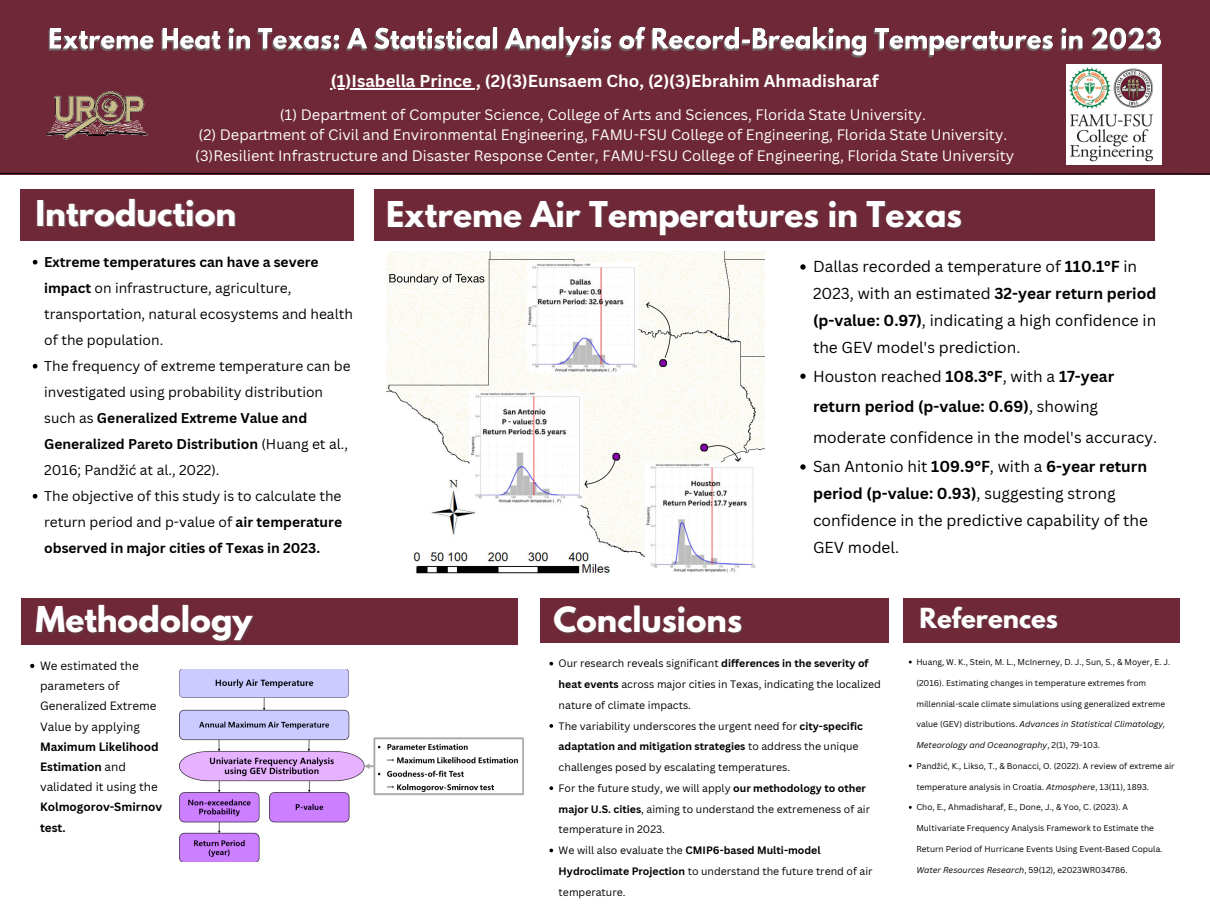
<style>
.page{position:relative;width:1210px;height:908px;background:#fff}
.page>*{position:absolute;margin:0;border:0;box-sizing:border-box;transform-origin:0 0}
.t1{font:700 31.5px "League Spartan";color:#fff}
.t2{font:700 30.8px "League Spartan";color:#fff}
.t3{font:700 24.5px "League Spartan";color:#fff}
.t4{font:700 16.8px "Canva Sans";color:#fff}
.t5{font:15.47px/26.8px "Canva Sans";color:#000}
.t6{font:14.7px/20.5px "Canva Sans";color:#fff;text-align:center}
.t7{font:13.79px/26px "Canva Sans";color:#000}
.t8{font:11.69px/20.2px "Canva Sans";color:#000}
.t9{font:10.5px/20.7px "Canva Sans";color:#000}
.t10{font:8.29px "Canva Sans";color:#000}
.t11{font:italic 8.29px "Canva Sans";color:#000}
.s1{font-weight:700}
.s2{font-style:normal}
.s3{font-style:italic}
.s4{font-family:"Noto Sans"}
</style>
<div class="page">
<div style="left:0;top:0;width:1209px;height:174px;background:#6f2837"></div>
<svg style="left:0;top:172px;width:1210px;height:3px"></svg>
<div style="left:21px;top:189px;width:333px;height:51px;background:#6f2837"></div>
<div style="left:374px;top:189px;width:780px;height:51px;background:#6f2837"></div>
<div style="left:541px;top:598px;width:348px;height:44px;background:#6f2837"></div>
<div style="left:21px;top:598px;width:497px;height:46px;background:#6f2837"></div>
<img style="left:180px;top:669px;width:343px;height:192px">
<img style="left:47px;top:91px;width:101px;height:49px">
<img style="left:386px;top:251px;width:378px;height:324px">
<img style="left:1066px;top:64px;width:95px;height:101px">
<img style="left:48px;top:26px;width:1113px;height:32px">
<hr style="left:331px;top:88px;width:150px;height:2px;background:#fff">
<svg style="left:33px;top:260px;width:4px;height:4px"></svg>
<svg style="left:33px;top:364px;width:4px;height:4px"></svg>
<svg style="left:33px;top:493px;width:4px;height:5px"></svg>
<svg style="left:800px;top:264px;width:5px;height:5px"></svg>
<svg style="left:800px;top:373px;width:5px;height:6px"></svg>
<svg style="left:800px;top:464px;width:5px;height:5px"></svg>
<svg style="left:549px;top:661px;width:4px;height:4px"></svg>
<svg style="left:549px;top:724px;width:4px;height:3px"></svg>
<svg style="left:549px;top:848px;width:4px;height:4px"></svg>
<svg style="left:30px;top:663px;width:4px;height:4px"></svg>
<div style="left:904px;top:598px;width:275px;height:44px;background:#6f2837"></div>
<h1 class="t4" style="left:331px;top:69px;width:549px">(1)Isabella Prince , (2)(3)Eunsaem Cho, (2)(3)Ebrahim Ahmadisharaf</h1>
<h1 class="t6" style="left:195px;top:103px;width:820px">(1) Department of Computer Science, College of Arts and Sciences, Florida State University.<br>(2) Department of Civil and Environmental Engineering, FAMU-FSU College of Engineering, Florida State University. (3)Resilient Infrastructure and Disaster Response Center, FAMU-FSU College of Engineering, Florida State University</h1>
<p class="t1" style="left:36px;top:197px;width:202px">Introduction</p>
<p class="t1" style="left:386px;top:198px;width:577px">Extreme Air Temperatures in Texas</p>
<p class="t7" style="left:44px;top:248px;width:310px"><span class="s1">Extreme temperatures can have a severe impact</span> on infrastructure, agriculture, transportation, natural ecosystems and health of the population.</p>
<h1 class="t7" style="left:44px;top:352px;width:308px">The frequency of extreme temperature can be investigated using probability distribution such as <span class="s1">Generalized Extreme Value and Generalized Pareto Distribution</span> (Huang et al., 2016; Pandžić at al., 2022).</h1>
<h1 class="t7" style="left:44px;top:482px;width:299px;text-align:justify">The objective of this study is to calculate the return period and p-value of <span class="s1">air temperature observed in major cities of Texas in 2023.</span></h1>
<h2 class="t5" style="left:813px;top:253px;width:345px">Dallas recorded a temperature of <span class="s1">110.1°F</span> in 2023, with an estimated <span class="s1">32-year return period (p-value: 0.97)</span>, indicating a high confidence in the GEV model's prediction.</h2>
<p class="t5" style="left:813px;top:360px;width:346px;line-height:30.9px">Houston reached <span class="s1">108.3°F</span>, with a <span class="s1">17-year return period (p-value: 0.69)</span>, showing moderate confidence in the model's accuracy.</p>
<p class="t5" style="left:813px;top:452px;width:336px">San Antonio hit <span class="s1">109.9°F</span>, with a <span class="s1">6-year return period (p-value: 0.93)</span>, suggesting strong confidence in the predictive capability of the GEV model.</p>
<p class="t1" style="left:36px;top:603px;width:218px">Methodology</p>
<p class="t8" style="left:40px;top:655px;width:124px">We estimated the parameters of<br>Generalized Extreme<br>Value by applying<br><span class="s1">Maximum Likelihood<br>Estimation</span> and validated it using the<br><span class="s1">Kolmogorov-Smirnov test.</span></p>
<p class="t2" style="left:553px;top:604px;width:190px">Conclusions</p>
<p class="t9" style="left:558px;top:652px;width:324px">Our research reveals significant <span class="s1">differences in the severity of heat events</span> across major cities in Texas, indicating the localized nature of climate impacts.</p>
<p class="t9" style="left:558px;top:715px;width:306px">The variability underscores the urgent need for <span class="s1">city-specific adaptation and mitigation strategies</span> to address the unique challenges posed by escalating temperatures.</p>
<p class="t9" style="left:558px;top:777px;width:313px">For the future study, we will apply <span class="s1">our methodology to other major U.S. cities</span>, aiming to understand the extremeness of air temperature in 2023.</p>
<p class="t9" style="left:558px;top:839px;width:315px">We will also evaluate the <span class="s1">CMIP6-based Multi-model<br>Hydroclimate Projection</span> to understand the future trend of air temperature.</p>
<p class="t3" style="left:919px;top:605px;width:140px">References</p>
<p class="t10" style="left:916px;top:656px;width:255px">Huang, W. K., Stein, M. L., McInerney, D. J., Sun, S., &amp; Moyer, E. J.</p>
<p class="t10" style="left:916px;top:676px;width:231px">(2016). Estimating changes in temperature extremes from</p>
<p class="t10" style="left:916px;top:697px;width:250px">millennial-scale climate simulations using generalized extreme</p>
<p class="t11" style="left:916px;top:718px;width:250px"><span class="s2">value (GEV) distributions.</span> Advances in Statistical Climatology,</p>
<p class="t11" style="left:916px;top:739px;width:185px">Meteorology and Oceanography<span class="s2">, 2(1), 79-103.</span></p>
<p class="t10" style="left:916px;top:759px;width:260px">Pandžić, K., Likso, T., &amp; Bonacci, O. (2022). A review of extreme air</p>
<p class="t10" style="left:916px;top:780px;width:234px">temperature analysis in Croatia. <span class="s3">Atmosphere</span>, 13(11), 1893.</p>
<p class="t10" style="left:916px;top:801px;width:213px">Cho, E., Ahmadisharaf, E., Done, J., &amp; Yoo, C. (2023). A</p>
<p class="t10" style="left:916px;top:822px;width:239px">Multivariate Frequency Analysis Framework to Estimate the</p>
<p class="t10" style="left:916px;top:842px;width:248px">Return Period of Hurricane Events Using Event<span class="s4">‐</span>Based Copula.</p>
<p class="t11" style="left:916px;top:863px;width:213px">Water Resources Research<span class="s2">, 59(12), e2023WR034786.</span></p>
</div>
